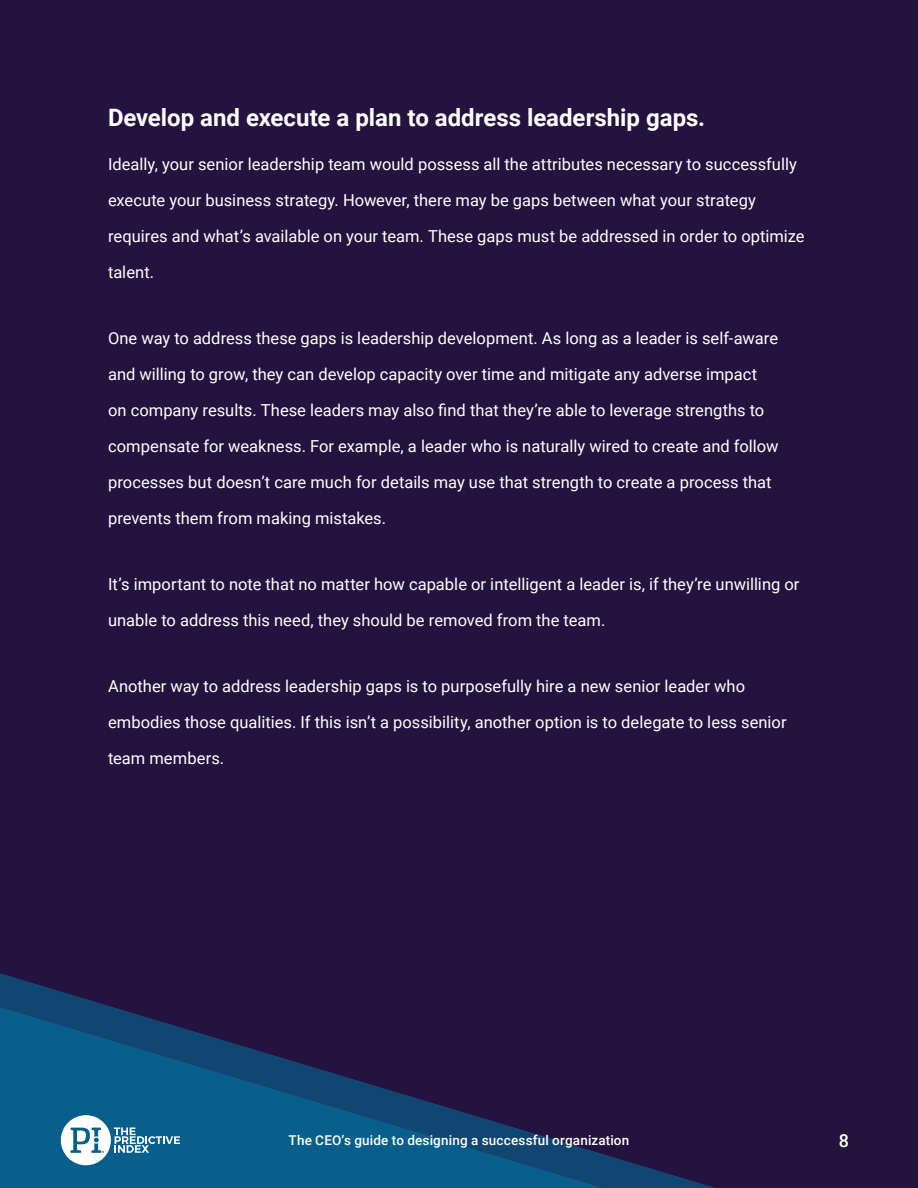
<style>
.page{position:relative;width:918px;height:1188px;background:#24133e}
.page>*{position:absolute;margin:0;border:0;box-sizing:border-box;transform-origin:0 0}
.Header_3{font:700 24px "Roboto";color:#fff}
.t1{font:500 18px "Roboto";color:#fff}
.Body{font:16.5px/36px "Roboto";color:#fff}
.t2{font:500 13.5px "Roboto";letter-spacing:.01em;color:#fff}
</style>
<div class="page">
<svg style="left:0;top:973px;width:715px;height:215px"></svg>
<svg style="left:61px;top:1115px;width:119px;height:50px;background:#5f97b4"></svg>
<p class="Header_3" style="left:108px;top:101px;width:599px">Develop and execute a plan to address leadership gaps.</p>
<p class="Body" style="left:108px;top:145px;width:698px">Ideally, your senior leadership team would possess all the attributes necessary to successfully execute your business strategy. However, there may be gaps between what your strategy requires and what’s available on your team. These gaps must be addressed in order to optimize talent.</p>
<p class="Body" style="left:108px;top:319px;width:672px">One way to address these gaps is leadership development. As long as a leader is self-aware and willing to grow, they can develop capacity over time and mitigate any adverse impact on company results. These leaders may also find that they’re able to leverage strengths to compensate for weakness. For example, a leader who is naturally wired to create and follow processes but doesn’t care much for details may use that strength to create a process that prevents them from making mistakes.</p>
<p class="Body" style="left:108px;top:565px;width:693px">It’s important to note that no matter how capable or intelligent a leader is, if they’re unwilling or unable to address this need, they should be removed from the team.</p>
<p class="Body" style="left:108px;top:667px;width:680px">Another way to address leadership gaps is to purposefully hire a new senior leader who embodies those qualities. If this isn’t a possibility, another option is to delegate to less senior team members.</p>
<p class="t2" style="left:289px;top:1131px;width:342px">The CEO’s guide to designing a successful organization</p>
<p class="t1" style="left:839px;top:1128px;width:12px">8</p>
</div>
